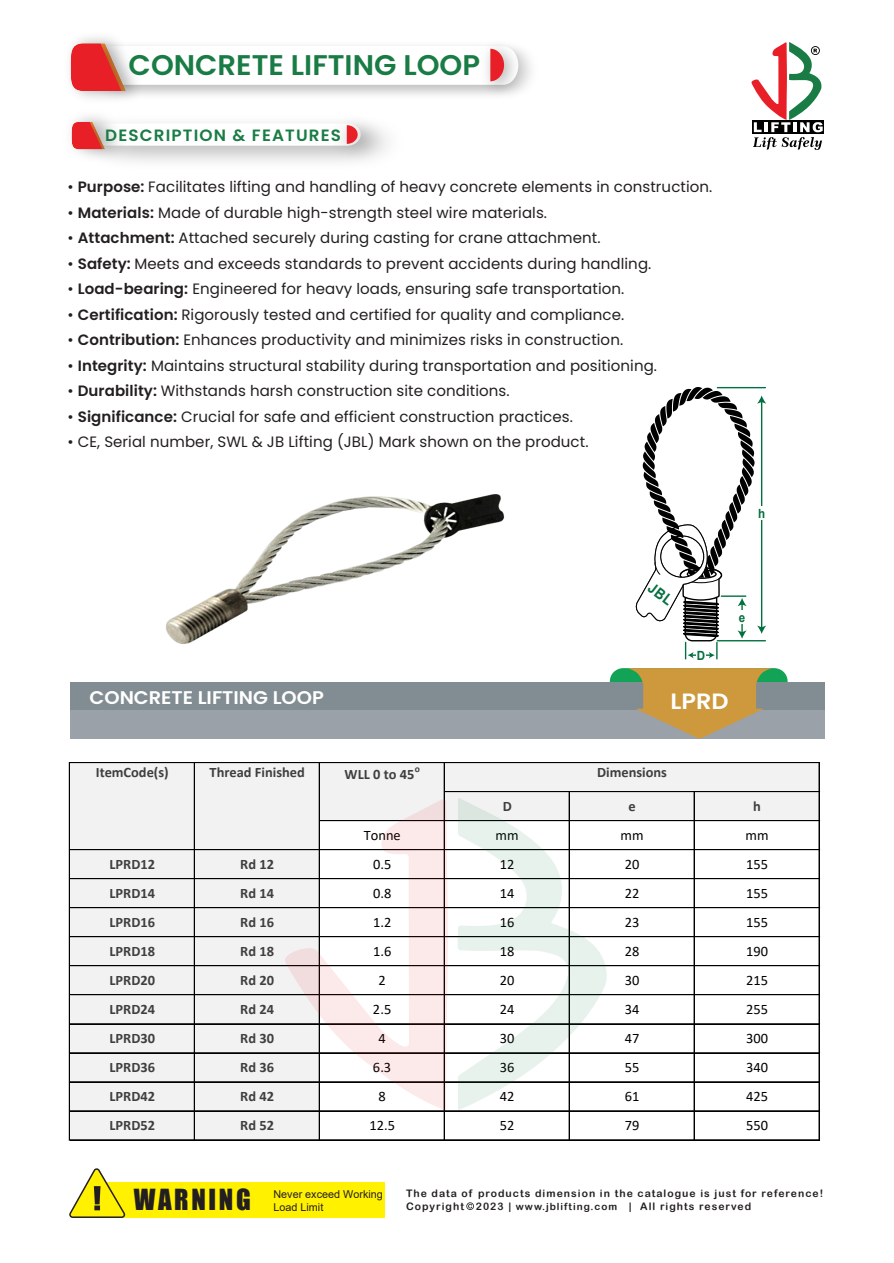
<style>
.page{position:relative;width:894px;height:1263px;background:#fff}
.page>*{position:absolute;margin:0;border:0;box-sizing:border-box;transform-origin:0 0}
.t1{font:600 28.35px "Poppins";color:#1a7c45}
.t2{font:26.7px "Impact";letter-spacing:.1em;color:#231f20}
.t3{font:600 22.2px "Poppins";color:#fff;scale:1.08 1}
.t4{font:600 18.3px "Poppins";color:#fff;scale:1.06 1}
.t5{font:600 16.35px "Poppins";letter-spacing:.07em;color:#1a7c45}
.t6{font:15px/25.5px "Poppins";letter-spacing:.005em;color:#231f20}
.t7{font:700 14.4px "Calibri";color:#3f3f3f}
.t8{font:14.4px "Calibri";letter-spacing:.005em;color:#000}
.t9{font:700 12.75px "Arial";color:#04703e;scale:.91 1}
.t10{font:10.8px/12.9px "Arial";color:#231f20}
.t11{font:10.35px "Arial Rounded MT Bold";letter-spacing:.1em;color:#231f20}
.t12{font:700 9.6px "Calibri";color:#3f3f3f}
.s1{font-weight:600}
.s2{font-size:9.9px}
</style>
<div class="page">
<div style="left:70px;top:763px;width:749px;height:58px;background:#f2f2f2"></div>
<div style="left:70px;top:821px;width:249px;height:319px;background:#f2f2f2"></div>
<hr style="left:69px;top:762px;width:1px;height:378px;background:#000">
<hr style="left:194px;top:763px;width:1px;height:377px;background:#000">
<hr style="left:319px;top:763px;width:1px;height:377px;background:#000">
<hr style="left:443px;top:763px;width:1px;height:377px;background:#000">
<hr style="left:444px;top:763px;width:1px;height:377px;background:#000">
<hr style="left:818px;top:763px;width:1px;height:377px;background:#000">
<hr style="left:568px;top:792px;width:1px;height:348px;background:#000">
<hr style="left:693px;top:792px;width:1px;height:348px;background:#000">
<hr style="left:70px;top:762px;width:749px;height:1px;background:#000">
<hr style="left:444px;top:791px;width:375px;height:1px;background:#000">
<hr style="left:320px;top:820px;width:499px;height:1px;background:#000">
<hr style="left:70px;top:849px;width:749px;height:1px;background:#000">
<hr style="left:70px;top:878px;width:749px;height:1px;background:#000">
<hr style="left:70px;top:907px;width:749px;height:1px;background:#000">
<hr style="left:70px;top:936px;width:749px;height:1px;background:#000">
<hr style="left:70px;top:965px;width:749px;height:1px;background:#000">
<hr style="left:70px;top:994px;width:749px;height:1px;background:#000">
<hr style="left:70px;top:1023px;width:749px;height:1px;background:#000">
<hr style="left:70px;top:1052px;width:749px;height:1px;background:#000">
<hr style="left:70px;top:1081px;width:749px;height:1px;background:#000">
<hr style="left:70px;top:1110px;width:749px;height:1px;background:#000">
<hr style="left:70px;top:1139px;width:749px;height:1px;background:#000">
<svg style="left:822px;top:121px;width:1px;height:13px"></svg>
<svg style="left:751px;top:42px;width:71px;height:108px"></svg>
<div style="left:97px;top:1182px;width:288px;height:36px;background:#fff100"></div>
<svg style="left:69px;top:1168px;width:56px;height:50px"></svg>
<svg style="left:466px;top:1202px;width:8px;height:8px"></svg>
<svg style="left:70px;top:43px;width:448px;height:48px"></svg>
<svg style="left:71px;top:122px;width:289px;height:27px"></svg>
<div style="left:69px;top:682px;width:755px;height:29px;background:#818d93"></div>
<div style="left:69px;top:711px;width:755px;height:28px;background:#9aa1a9"></div>
<svg style="left:609px;top:668px;width:178px;height:71px"></svg>
<svg style="left:285px;top:798px;width:163px;height:312px"></svg>
<svg style="left:457px;top:798px;width:149px;height:312px"></svg>
<img style="left:166px;top:494px;width:339px;height:150px">
<svg style="left:635px;top:387px;width:131px;height:272px"></svg>
<h1 class="t1" style="left:129px;top:53px;width:353px">CONCRETE LIFTING LOOP</h1>
<p class="t5" style="left:105px;top:128px;width:237px">DESCRIPTION &amp; FEATURES</p>
<p class="t6" style="left:67px;top:174px;width:646px">ï <span class="s1">Purpose:</span> Facilitates lifting and handling of heavy concrete elements in construction. ï <span class="s1">Materials:</span> Made of durable high-strength steel wire materials.<br>ï <span class="s1">Attachment:</span> Attached securely during casting for crane attachment.<br>ï <span class="s1">Safety:</span> Meets and exceeds standards to prevent accidents during handling.<br>ï <span class="s1">Load-bearing:</span> Engineered for heavy loads, ensuring safe transportation.<br>ï <span class="s1">Certification:</span> Rigorously tested and certified for quality and compliance.<br>ï <span class="s1">Contribution:</span> Enhances productivity and minimizes risks in construction.<br>ï <span class="s1">Integrity:</span> Maintains structural stability during transportation and positioning.<br>ï <span class="s1">Durability:</span> Withstands harsh construction site conditions.<br>ï <span class="s1">Significance:</span> Crucial for safe and efficient construction practices.<br>ï CE, Serial number, SWL &amp; JB Lifting (JBL) Mark shown on the product.</p>
<p class="t9" style="left:758px;top:506px;width:9px">h</p>
<p class="t9" style="left:696px;top:647px;width:11px">D</p>
<p class="t9" style="left:738px;top:610px;width:9px">e</p>
<p class="t4" style="left:89px;top:690px;width:222px">CONCRETE LIFTING LOOP</p>
<h3 class="t3" style="left:670px;top:692px;width:55px">LPRD</h3>
<p class="t7" style="left:96px;top:762px;width:74px">ItemCode(s)</p>
<p class="t7" style="left:209px;top:762px;width:97px">Thread Finished</p>
<p class="t7" style="left:344px;top:764px;width:71px">WLL 0 to 45</p>
<p class="t7" style="left:597px;top:762px;width:71px">Dimensions</p>
<p class="t12" style="left:414px;top:762px;width:7px">o</p>
<p class="t7" style="left:502px;top:796px;width:11px">D</p>
<p class="t7" style="left:628px;top:796px;width:9px">e</p>
<p class="t7" style="left:753px;top:796px;width:9px">h</p>
<p class="t8" style="left:363px;top:825px;width:38px">Tonne</p>
<p class="t8" style="left:495px;top:825px;width:25px">mm</p>
<p class="t8" style="left:620px;top:825px;width:25px">mm</p>
<p class="t8" style="left:745px;top:825px;width:25px">mm</p>
<p class="t7" style="left:109px;top:854px;width:47px">LPRD12</p>
<p class="t7" style="left:240px;top:854px;width:35px">Rd 12</p>
<p class="t8" style="left:373px;top:854px;width:20px">0.5</p>
<p class="t8" style="left:499px;top:854px;width:16px">12</p>
<p class="t8" style="left:624px;top:854px;width:16px">20</p>
<p class="t8" style="left:745px;top:854px;width:24px">155</p>
<p class="t7" style="left:109px;top:883px;width:47px">LPRD14</p>
<p class="t7" style="left:240px;top:883px;width:35px">Rd 14</p>
<p class="t8" style="left:373px;top:883px;width:20px">0.8</p>
<p class="t8" style="left:499px;top:883px;width:16px">14</p>
<p class="t8" style="left:624px;top:883px;width:16px">22</p>
<p class="t8" style="left:745px;top:883px;width:24px">155</p>
<p class="t7" style="left:109px;top:912px;width:47px">LPRD16</p>
<p class="t7" style="left:240px;top:912px;width:35px">Rd 16</p>
<p class="t8" style="left:373px;top:912px;width:20px">1.2</p>
<p class="t8" style="left:499px;top:912px;width:16px">16</p>
<p class="t8" style="left:624px;top:912px;width:16px">23</p>
<p class="t8" style="left:745px;top:912px;width:24px">155</p>
<p class="t7" style="left:109px;top:941px;width:47px">LPRD18</p>
<p class="t7" style="left:240px;top:941px;width:35px">Rd 18</p>
<p class="t8" style="left:373px;top:941px;width:20px">1.6</p>
<p class="t8" style="left:499px;top:941px;width:16px">18</p>
<p class="t8" style="left:624px;top:941px;width:16px">28</p>
<p class="t8" style="left:745px;top:941px;width:24px">190</p>
<p class="t7" style="left:109px;top:970px;width:47px">LPRD20</p>
<p class="t7" style="left:240px;top:970px;width:35px">Rd 20</p>
<p class="t8" style="left:378px;top:970px;width:9px">2</p>
<p class="t8" style="left:499px;top:970px;width:16px">20</p>
<p class="t8" style="left:624px;top:970px;width:16px">30</p>
<p class="t8" style="left:745px;top:970px;width:24px">215</p>
<p class="t7" style="left:109px;top:999px;width:47px">LPRD24</p>
<p class="t7" style="left:240px;top:999px;width:35px">Rd 24</p>
<p class="t8" style="left:373px;top:999px;width:20px">2.5</p>
<p class="t8" style="left:499px;top:999px;width:16px">24</p>
<p class="t8" style="left:624px;top:999px;width:16px">34</p>
<p class="t8" style="left:745px;top:999px;width:24px">255</p>
<p class="t7" style="left:109px;top:1028px;width:47px">LPRD30</p>
<p class="t7" style="left:240px;top:1028px;width:35px">Rd 30</p>
<p class="t8" style="left:378px;top:1028px;width:9px">4</p>
<p class="t8" style="left:499px;top:1028px;width:16px">30</p>
<p class="t8" style="left:624px;top:1028px;width:16px">47</p>
<p class="t8" style="left:745px;top:1028px;width:24px">300</p>
<p class="t7" style="left:109px;top:1057px;width:47px">LPRD36</p>
<p class="t7" style="left:240px;top:1057px;width:35px">Rd 36</p>
<p class="t8" style="left:373px;top:1057px;width:20px">6.3</p>
<p class="t8" style="left:499px;top:1057px;width:16px">36</p>
<p class="t8" style="left:624px;top:1057px;width:16px">55</p>
<p class="t8" style="left:745px;top:1057px;width:24px">340</p>
<p class="t7" style="left:109px;top:1086px;width:47px">LPRD42</p>
<p class="t7" style="left:240px;top:1086px;width:35px">Rd 42</p>
<p class="t8" style="left:378px;top:1086px;width:9px">8</p>
<p class="t8" style="left:499px;top:1086px;width:16px">42</p>
<p class="t8" style="left:624px;top:1086px;width:16px">61</p>
<p class="t8" style="left:745px;top:1086px;width:24px">425</p>
<p class="t7" style="left:109px;top:1115px;width:47px">LPRD52</p>
<p class="t7" style="left:240px;top:1115px;width:35px">Rd 52</p>
<p class="t8" style="left:369px;top:1115px;width:27px">12.5</p>
<p class="t8" style="left:499px;top:1115px;width:16px">52</p>
<p class="t8" style="left:624px;top:1115px;width:16px">79</p>
<p class="t8" style="left:745px;top:1115px;width:24px">550</p>
<h2 class="t2" style="left:134px;top:1185px;width:118px">WARNING</h2>
<p class="t10" style="left:273px;top:1188px;width:111px">Never exceed Working<br>Load Limit</p>
<p class="t11" style="left:406px;top:1189px;width:418px">The data of products dimension in the catalogue is just for reference!</p>
<p class="t11" style="left:406px;top:1202px;width:346px">Copyright 2023 | <span class="s2">www.jblifting.com</span> | All rights reserved</p>
</div>
